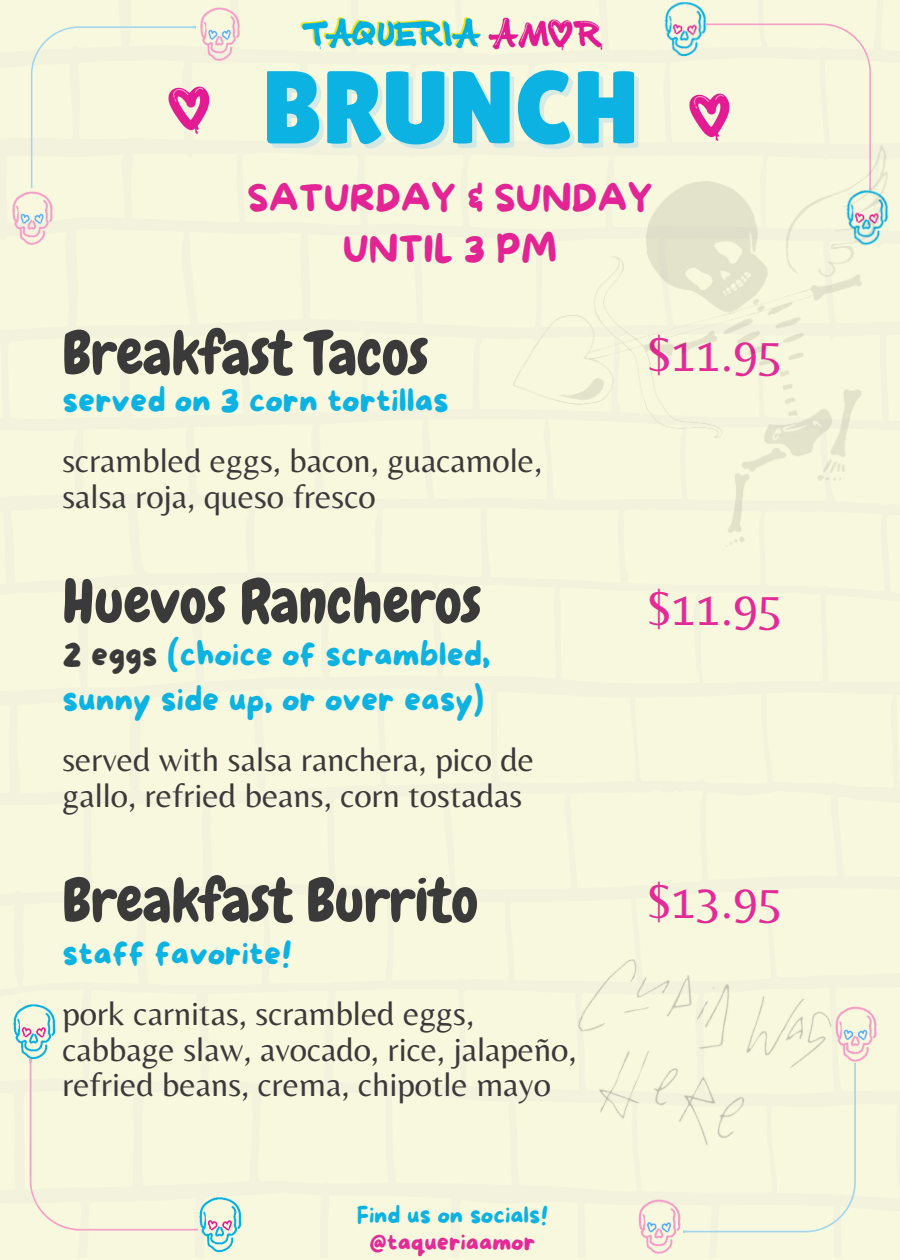
<style>
.page{position:relative;width:900px;height:1260px;background:#fff}
.page>*{position:absolute;margin:0;border:0;box-sizing:border-box;transform-origin:0 0}
.t1{font:103.25px "Lilita One";color:#0cb2e2}
.t2{font:60px "Chewy";color:#3b3a3a}
.t3{font:49.5px "Belleza";color:#e42a96}
.t4{font:37.25px/51.5px "More Sugar";color:#e32494;text-align:center}
.t5{font:34.5px/35.5px "Belleza";color:#3b3a3a}
.t6{font:33.25px/45px "More Sugar";color:#0cb2e2}
.t7{font:23.5px "More Sugar";color:#0cb2e2}
.t8{font:23.5px "More Sugar";color:#e42a96}
.s1{color:#3b3a3a}
</style>
<div class="page">
<div style="left:0;top:0;width:900px;height:1258px;background:#f8f8de"></div>
<div style="left:3px;top:0;width:193px;height:188px;background:#f8f8de"></div>
<img style="left:196px;top:5px;width:46px;height:56px">
<img style="left:8px;top:189px;width:47px;height:56px">
<img style="left:664px;top:2px;width:42px;height:55px">
<div style="left:706px;top:0;width:192px;height:93px;background:#f8f8de"></div>
<img style="left:198px;top:1196px;width:45px;height:57px">
<div style="left:2px;top:1059px;width:195px;height:201px;background:#f8f8de"></div>
<img style="left:11px;top:1003px;width:45px;height:56px">
<div style="left:683px;top:1063px;width:202px;height:197px;background:#f8f8de"></div>
<img style="left:635px;top:1200px;width:48px;height:56px">
<img style="left:855px;top:1003px;width:25px;height:60px">
<img style="left:300px;top:11px;width:187px;height:39px">
<img style="left:488px;top:17px;width:118px;height:37px">
<img style="left:166px;top:83px;width:48px;height:51px">
<img style="left:686px;top:90px;width:49px;height:3px">
<img style="left:491px;top:93px;width:409px;height:486px">
<div style="left:542px;top:900px;width:313px;height:300px;background:#f8f8de"></div>
<p class="t1" style="left:261px;top:48px;width:380px">BRUNCH</p>
<p class="t4" style="left:247px;top:174px;width:407px">SATURDAY &amp; SUNDAY<br>UNTIL 3 PM</p>
<h6 class="t2" style="left:62px;top:315px;width:367px">Breakfast Tacos</h6>
<h5 class="t3" style="left:647px;top:325px;width:138px">$11.95</h5>
<h2 class="t6" style="left:62px;top:380px;width:388px">served on 3 corn tortillas</h2>
<h3 class="t5" style="left:62px;top:442px;width:481px">scrambled eggs, bacon, guacamole, salsa roja, queso fresco</h3>
<h6 class="t2" style="left:62px;top:563px;width:420px">Huevos Rancheros</h6>
<h5 class="t6" style="left:62px;top:634px;width:430px"><span class="s1">2 eggs</span> (choice of scrambled, sunny side up, or over easy)</h5>
<p class="t5" style="left:62px;top:741px;width:473px">served with salsa ranchera, pico de gallo, refried beans, corn tostadas</p>
<h3 class="t2" style="left:62px;top:862px;width:417px">Breakfast Burrito</h3>
<p class="t6" style="left:62px;top:933px;width:231px">staff favorite!</p>
<h6 class="t5" style="left:62px;top:995px;width:516px">pork carnitas, scrambled eggs, cabbage slaw, avocado, rice, jalapeño, refried beans, crema, chipotle mayo</h6>
<h3 class="t7" style="left:357px;top:1202px;width:193px">Find us on socials!</h3>
<h4 class="t8" style="left:370px;top:1229px;width:167px">@taqueriaamor</h4>
<h2 class="t3" style="left:647px;top:579px;width:138px">$11.95</h2>
<h5 class="t3" style="left:647px;top:872px;width:138px">$13.95</h5>
</div>
